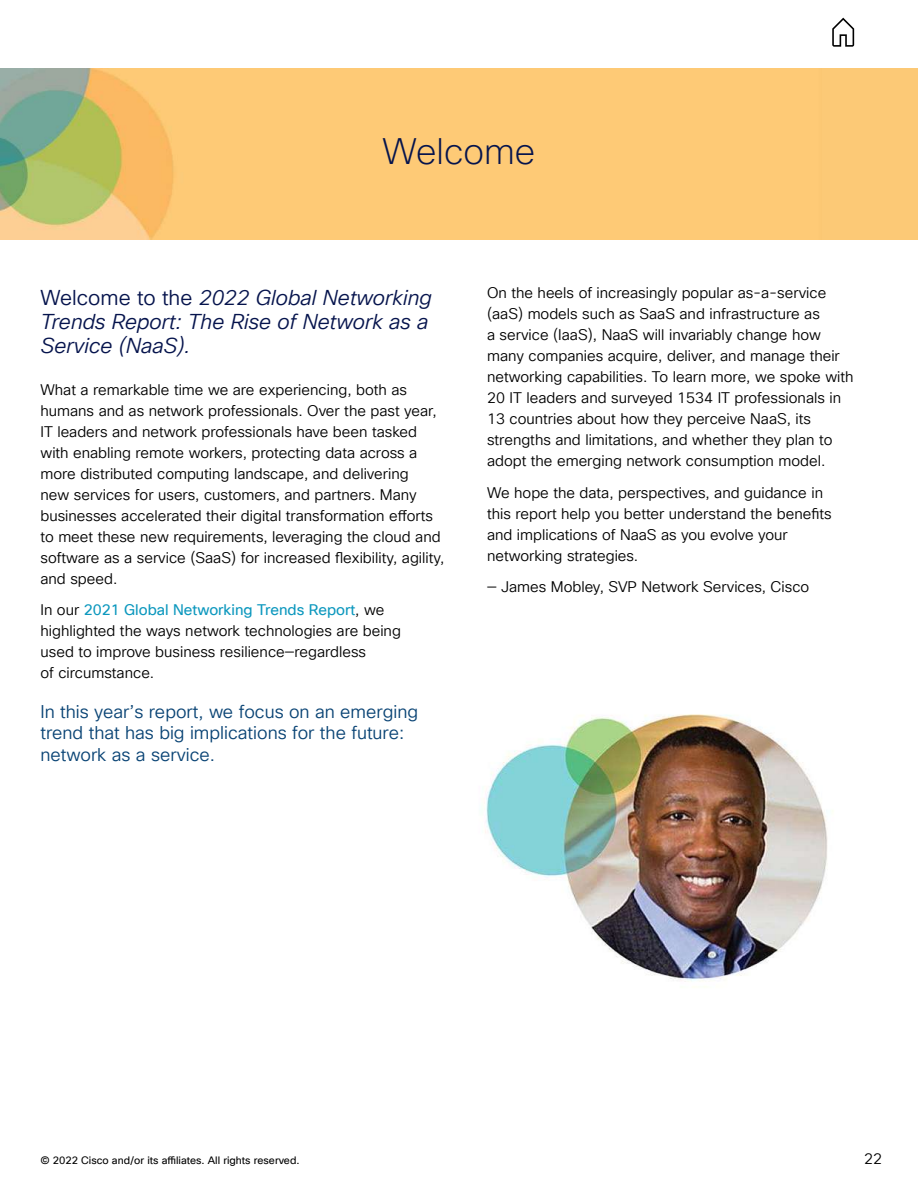
<style>
.page{position:relative;width:918px;height:1188px;background:#fff}
.page>*{position:absolute;margin:0;border:0;box-sizing:border-box;transform-origin:0 0}
.t1{font:200 36px "Cisco Sans TT";color:#06144d}
.t2{font:italic 21px/24px "Cisco Sans TT Light";color:#06144d}
.t3{font:18px/21.6px "Cisco Sans TT Light";color:#0a4475}
.t4{font:15px/21px "Cisco Sans TT Light";color:#000}
.t5{font:15px "Cisco Sans TT";color:#0d98be}
.t6{font:10.5px "Cisco Sans TT";color:#000}
.s1{font-style:normal}
.s2{font-family:"Cisco Sans TT Light";color:#000}
</style>
<div class="page">
<svg style="left:832px;top:18px;width:22px;height:29px"></svg>
<div style="left:0;top:69px;width:918px;height:171px;background:#fcc976"></div>
<img style="left:0;top:69px;width:174px;height:171px">
<img style="left:485px;top:714px;width:348px;height:273px">
<h1 class="t1" style="left:383px;top:128px;width:154px">Welcome</h1>
<h2 class="t2" style="left:40px;top:286px;width:393px"><span class="s1">Welcome to the</span> 2022 Global Networking<br>Trends Report: The Rise of Network as a<br>Service (NaaS).</h2>
<p class="t4" style="left:40px;top:379px;width:405px">What a remarkable time we are experiencing, both as humans and as network professionals. Over the past year, IT leaders and network professionals have been tasked with enabling remote workers, protecting data across a more distributed computing landscape, and delivering<br>new services for users, customers, and partners. Many businesses accelerated their digital transformation efforts to meet these new requirements, leveraging the cloud and software as a service (SaaS) for increased flexibility, agility, and speed.</p>
<p class="t5" style="left:40px;top:600px;width:345px"><span class="s2">In our</span> 2021 Global Networking Trends Report<span class="s2">, we</span></p>
<p class="t4" style="left:40px;top:621px;width:362px">highlighted the ways network technologies are being used to improve business resilience—regardless<br>of circumstance.</p>
<p class="t3" style="left:40px;top:701px;width:379px">In this year’s report, we focus on an emerging trend that has big implications for the future: network as a service.</p>
<p class="t4" style="left:487px;top:283px;width:368px">On the heels of increasingly popular as-a-service (aaS) models such as SaaS and infrastructure as<br>a service (IaaS), NaaS will invariably change how many companies acquire, deliver, and manage their networking capabilities. To learn more, we spoke with 20 IT leaders and surveyed 1534 IT professionals in 13 countries about how they perceive NaaS, its strengths and limitations, and whether they plan to adopt the emerging network consumption model.</p>
<p class="t4" style="left:487px;top:482px;width:346px">We hope the data, perspectives, and guidance in this report help you better understand the benefits and implications of NaaS as you evolve your networking strategies.</p>
<p class="t4" style="left:487px;top:577px;width:324px">— James Mobley, SVP Network Services, Cisco</p>
<p class="t6" style="left:40px;top:1153px;width:261px">© 2022 Cisco and/or its affiliates. All rights reserved.</p>
<p class="t4" style="left:864px;top:1149px;width:19px">22</p>
</div>
